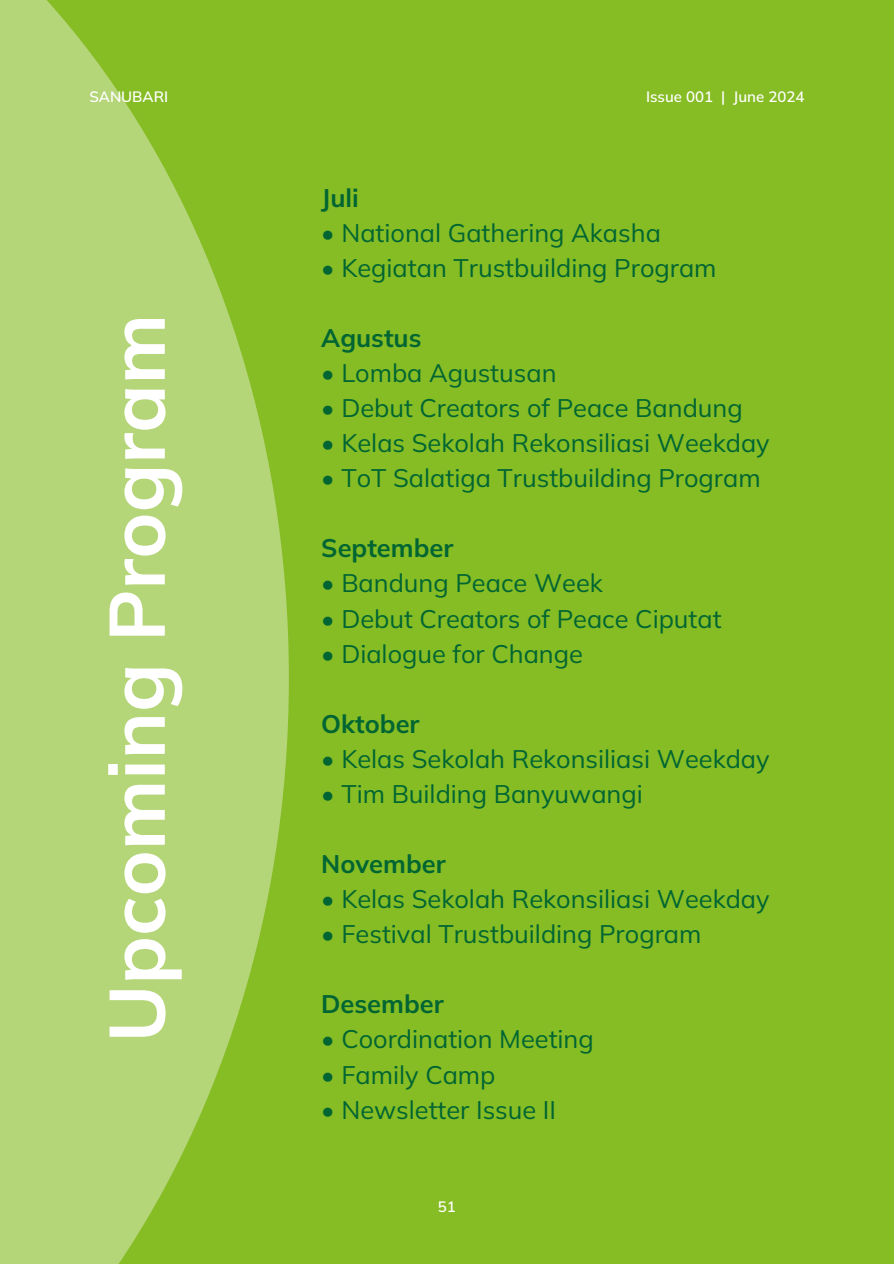
<style>
.page{position:relative;width:894px;height:1264px;background:#fff}
.page>*{position:absolute;margin:0;border:0;box-sizing:border-box;transform-origin:0 0}
.t1{font:700 78.3px "Mulish";color:#fff}
.t2{font:25.35px "Mulish";color:#006532}
.t3{font:700 25.35px "Mulish";color:#006532}
.t4{font:600 15px "Mulish";color:#fff}
</style>
<div class="page">
<div style="left:0;top:0;width:893px;height:1263px;background:#86bc24"></div>
<svg style="left:0;top:0;width:289px;height:1263px;fill:#b4d578"></svg>
<h1 class="t4" style="left:89px;top:87px;width:80px">SANUBARI</h1>
<p class="t4" style="left:646px;top:87px;width:160px">Issue 001 | June 2024</p>
<h3 class="t1" style="left:86px;top:1042px;width:730px;rotate:-90deg">Upcoming Program</h3>
<h2 class="t3" style="left:321px;top:181px;width:39px">Juli</h2>
<h2 class="t2" style="left:321px;top:216px;width:341px">• National Gathering Akasha</h2>
<h2 class="t2" style="left:321px;top:251px;width:396px">• Kegiatan Trustbuilding Program</h2>
<h2 class="t3" style="left:321px;top:321px;width:102px">Agustus</h2>
<h2 class="t2" style="left:321px;top:356px;width:237px">• Lomba Agustusan</h2>
<h2 class="t2" style="left:321px;top:391px;width:423px">• Debut Creators of Peace Bandung</h2>
<h2 class="t2" style="left:321px;top:426px;width:450px">• Kelas Sekolah Rekonsiliasi Weekday</h2>
<h2 class="t2" style="left:321px;top:462px;width:440px">• ToT Salatiga Trustbuilding Program</h2>
<h2 class="t3" style="left:321px;top:532px;width:133px">September</h2>
<h2 class="t2" style="left:321px;top:567px;width:283px">• Bandung Peace Week</h2>
<h2 class="t2" style="left:321px;top:602px;width:401px">• Debut Creators of Peace Ciputat</h2>
<h2 class="t2" style="left:321px;top:637px;width:263px">• Dialogue for Change</h2>
<h2 class="t3" style="left:321px;top:707px;width:100px">Oktober</h2>
<h2 class="t2" style="left:321px;top:742px;width:450px">• Kelas Sekolah Rekonsiliasi Weekday</h2>
<h2 class="t2" style="left:321px;top:777px;width:323px">• Tim Building Banyuwangi</h2>
<h2 class="t3" style="left:321px;top:847px;width:126px">November</h2>
<h2 class="t2" style="left:321px;top:882px;width:450px">• Kelas Sekolah Rekonsiliasi Weekday</h2>
<h2 class="t2" style="left:321px;top:917px;width:381px">• Festival Trustbuilding Program</h2>
<p class="t3" style="left:321px;top:987px;width:124px">Desember</p>
<p class="t2" style="left:321px;top:1022px;width:274px">• Coordination Meeting</p>
<p class="t2" style="left:321px;top:1058px;width:176px">• Family Camp</p>
<p class="t2" style="left:321px;top:1093px;width:236px">• Newsletter Issue II</p>
<h2 class="t4" style="left:437px;top:1196px;width:19px">51</h2>
</div>
